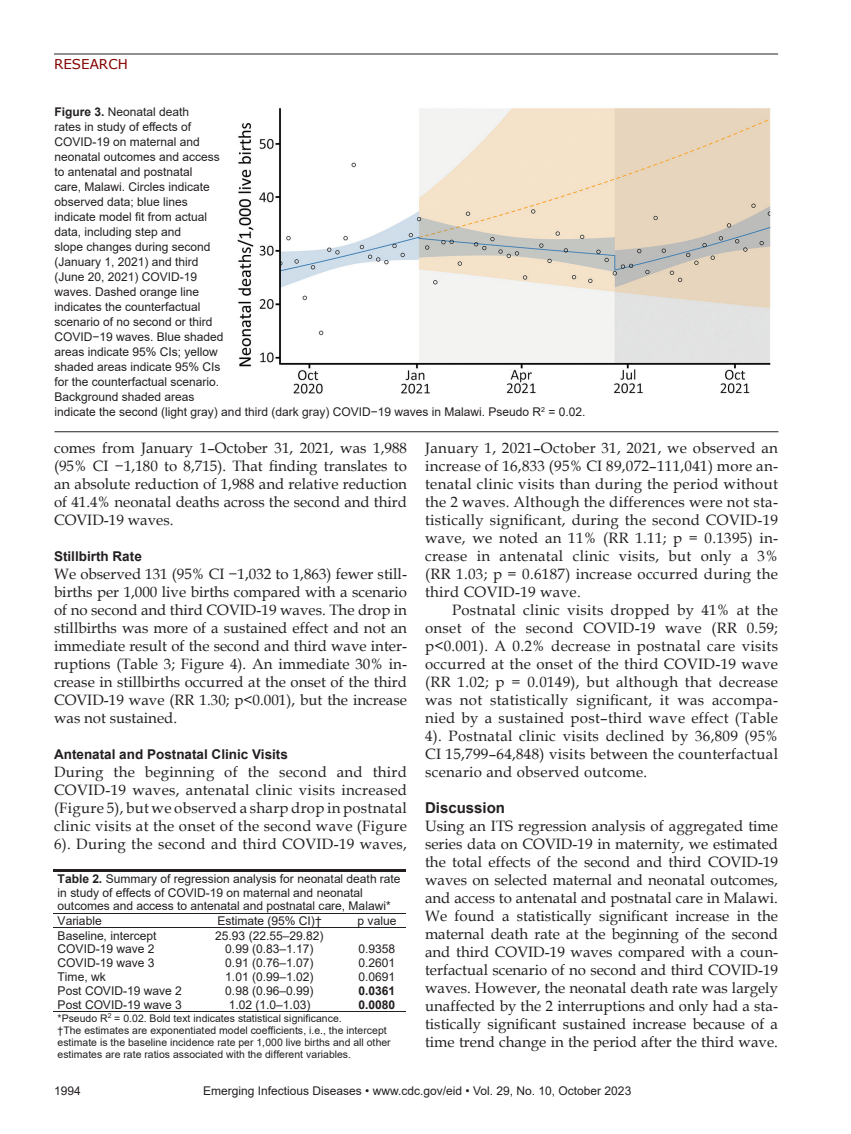
<style>
.page{position:relative;width:851px;height:1134px;background:#fff}
.page>*{position:absolute;margin:0;border:0;box-sizing:border-box;transform-origin:0 0}
.t1{font:15px/18px "Book Antiqua";letter-spacing:.01em;color:#231f20;text-align:justify}
.t2{font:700 15px "Arial";color:#231f20}
.t3{font:700 13.5px "Arial";color:#231f20}
.t4{font:13.5px "Verdana";color:#820301}
.t5{font:12px/15px "Arial";color:#231f20}
.t6{font:700 12px "Arial";letter-spacing:-.005em;color:#231f20}
.t7{font:10.5px/12px "Arial";color:#231f20}
.s1{font-weight:700}
</style>
<div class="page">
<hr style="left:54px;top:54px;width:724px;height:1px;background:#231f20">
<img style="left:237px;top:108px;width:534px;height:286px">
<hr style="left:53px;top:869px;width:353px;height:3px;background:#231f20">
<hr style="left:53px;top:913px;width:142px;height:1px;background:#231f20">
<hr style="left:196px;top:913px;width:148px;height:1px;background:#231f20">
<hr style="left:344px;top:913px;width:62px;height:1px;background:#231f20">
<hr style="left:53px;top:928px;width:142px;height:1px;background:#231f20">
<hr style="left:196px;top:928px;width:148px;height:1px;background:#231f20">
<hr style="left:344px;top:928px;width:62px;height:1px;background:#231f20">
<hr style="left:53px;top:1011px;width:142px;height:1px;background:#231f20">
<hr style="left:196px;top:1011px;width:148px;height:1px;background:#231f20">
<hr style="left:344px;top:1011px;width:62px;height:1px;background:#231f20">
<hr style="left:54px;top:431px;width:724px;height:1px;background:#231f20">
<p class="t4" style="left:54px;top:55px;width:75px">RESEARCH</p>
<p class="t5" style="left:54px;top:104px;width:532px"><span class="s1">Figure 3.</span> Neonatal death<br>rates in study of effects of<br>COVID-19 on maternal and<br>neonatal outcomes and access<br>to antenatal and postnatal<br>care, Malawi. Circles indicate<br>observed data; blue lines<br>indicate model fit from actual<br>data, including step and<br>slope changes during second<br>(January 1, 2021) and third<br>(June 20, 2021) COVID-19<br>waves. Dashed orange line<br>indicates the counterfactual<br>scenario of no second or third<br>COVID−19 waves. Blue shaded<br>areas indicate 95% CIs; yellow<br>shaded areas indicate 95% CIs<br>for the counterfactual scenario.<br>Background shaded areas<br>indicate the second (light gray) and third (dark gray) COVID−19 waves in Malawi. Pseudo R<sup>2</sup> = 0.02.</p>
<p class="t1" style="left:54px;top:439px;width:354px">comes from January 1–October 31, 2021, was 1,988 (95% CI −1,180 to 8,715). That finding translates to an absolute reduction of 1,988 and relative reduction of 41.4% neonatal deaths across the second and third COVID-19 waves.</p>
<p class="t3" style="left:54px;top:547px;width:89px">Stillbirth Rate</p>
<p class="t1" style="left:54px;top:565px;width:354px">We observed 131 (95% CI −1,032 to 1,863) fewer still&shy;births per 1,000 live births compared with a scenario of no second and third COVID-19 waves. The drop in stillbirths was more of a sustained effect and not an immediate result of the second and third wave inter&shy;ruptions (Table 3; Figure 4). An immediate 30% in&shy;crease in stillbirths occurred at the onset of the third COVID-19 wave (RR 1.30; p&lt;0.001), but the increase was not sustained.</p>
<p class="t3" style="left:54px;top:745px;width:235px">Antenatal and Postnatal Clinic Visits</p>
<p class="t1" style="left:54px;top:763px;width:354px">During the beginning of the second and third COVID-19 waves, antenatal clinic visits increased (Figure 5), but we observed a sharp drop in postnatal clinic visits at the onset of the second wave (Figure 6). During the second and third COVID-19 waves,</p>
<p class="t5" style="left:58px;top:872px;width:344px;line-height:14.1px"><span class="s1">Table 2.</span> Summary of regression analysis for neonatal death rate in study of effects of COVID-19 on maternal and neonatal outcomes and access to antenatal and postnatal care, Malawi* Variable</p>
<p class="t5" style="left:217px;top:913px;width:106px">Estimate (95% CI)†</p>
<p class="t5" style="left:357px;top:913px;width:40px">p value</p>
<p class="t5" style="left:58px;top:928px;width:100px">Baseline, intercept</p>
<p class="t5" style="left:215px;top:928px;width:110px">25.93 (22.55–29.82)</p>
<p class="t5" style="left:58px;top:941px;width:98px">COVID-19 wave 2</p>
<p class="t5" style="left:225px;top:941px;width:90px">0.99 (0.83–1.17)</p>
<p class="t5" style="left:358px;top:941px;width:38px">0.9358</p>
<p class="t5" style="left:58px;top:955px;width:98px">COVID-19 wave 3</p>
<p class="t5" style="left:225px;top:955px;width:90px">0.91 (0.76–1.07)</p>
<p class="t5" style="left:358px;top:955px;width:38px">0.2601</p>
<p class="t5" style="left:58px;top:969px;width:50px">Time, wk</p>
<p class="t5" style="left:225px;top:969px;width:90px">1.01 (0.99–1.02)</p>
<p class="t5" style="left:358px;top:969px;width:38px">0.0691</p>
<p class="t5" style="left:58px;top:983px;width:126px">Post COVID-19 wave 2</p>
<p class="t5" style="left:225px;top:983px;width:90px">0.98 (0.96–0.99)</p>
<p class="t6" style="left:358px;top:982px;width:38px">0.0361</p>
<p class="t5" style="left:58px;top:997px;width:126px">Post COVID-19 wave 3</p>
<p class="t5" style="left:229px;top:997px;width:83px">1.02 (1.0–1.03)</p>
<p class="t6" style="left:358px;top:996px;width:38px">0.0080</p>
<p class="t7" style="left:58px;top:1012px;width:334px">*Pseudo R<sup>2</sup> = 0.02. Bold text indicates statistical significance.<br>†The estimates are exponentiated model coefficients, i.e., the intercept estimate is the baseline incidence rate per 1,000 live births and all other estimates are rate ratios associated with the different variables.</p>
<p class="t1" style="left:425px;top:438px;width:354px">January 1, 2021–October 31, 2021, we observed an increase of 16,833 (95% CI 89,072–111,041) more an&shy;tenatal clinic visits than during the period without the 2 waves. Although the differences were not sta&shy;tistically significant, during the second COVID-19 wave, we noted an 11% (RR 1.11; p = 0.1395) in&shy;crease in antenatal clinic visits, but only a 3% (RR 1.03; p = 0.6187) increase occurred during the third COVID-19 wave.</p>
<p class="t1" style="left:425px;top:600px;width:354px;text-indent:27px">Postnatal clinic visits dropped by 41% at the onset of the second COVID-19 wave (RR 0.59; p&lt;0.001). A 0.2% decrease in postnatal care visits occurred at the onset of the third COVID-19 wave (RR 1.02; p = 0.0149), but although that decrease was not statistically significant, it was accompa&shy;nied by a sustained post–third wave effect (Table 4). Postnatal clinic visits declined by 36,809 (95% CI 15,799–64,848) visits between the counterfactual scenario and observed outcome.</p>
<p class="t2" style="left:425px;top:797px;width:82px">Discussion</p>
<p class="t1" style="left:425px;top:816px;width:354px">Using an ITS regression analysis of aggregated time series data on COVID-19 in maternity, we estimated the total effects of the second and third COVID-19 waves on selected maternal and neonatal outcomes, and access to antenatal and postnatal care in Malawi.<br>We found a statistically significant increase in the maternal death rate at the beginning of the second and third COVID-19 waves compared with a coun&shy;terfactual scenario of no second and third COVID-19 waves. However, the neonatal death rate was largely unaffected by the 2 interruptions and only had a sta&shy;tistically significant sustained increase because of a time trend change in the period after the third wave.</p>
<p class="t5" style="left:54px;top:1084px;width:28px">1994</p>
<p class="t5" style="left:203px;top:1084px;width:429px">Emerging Infectious Diseases • www.cdc.gov/eid • Vol. 29, No. 10, October 2023</p>
</div>
